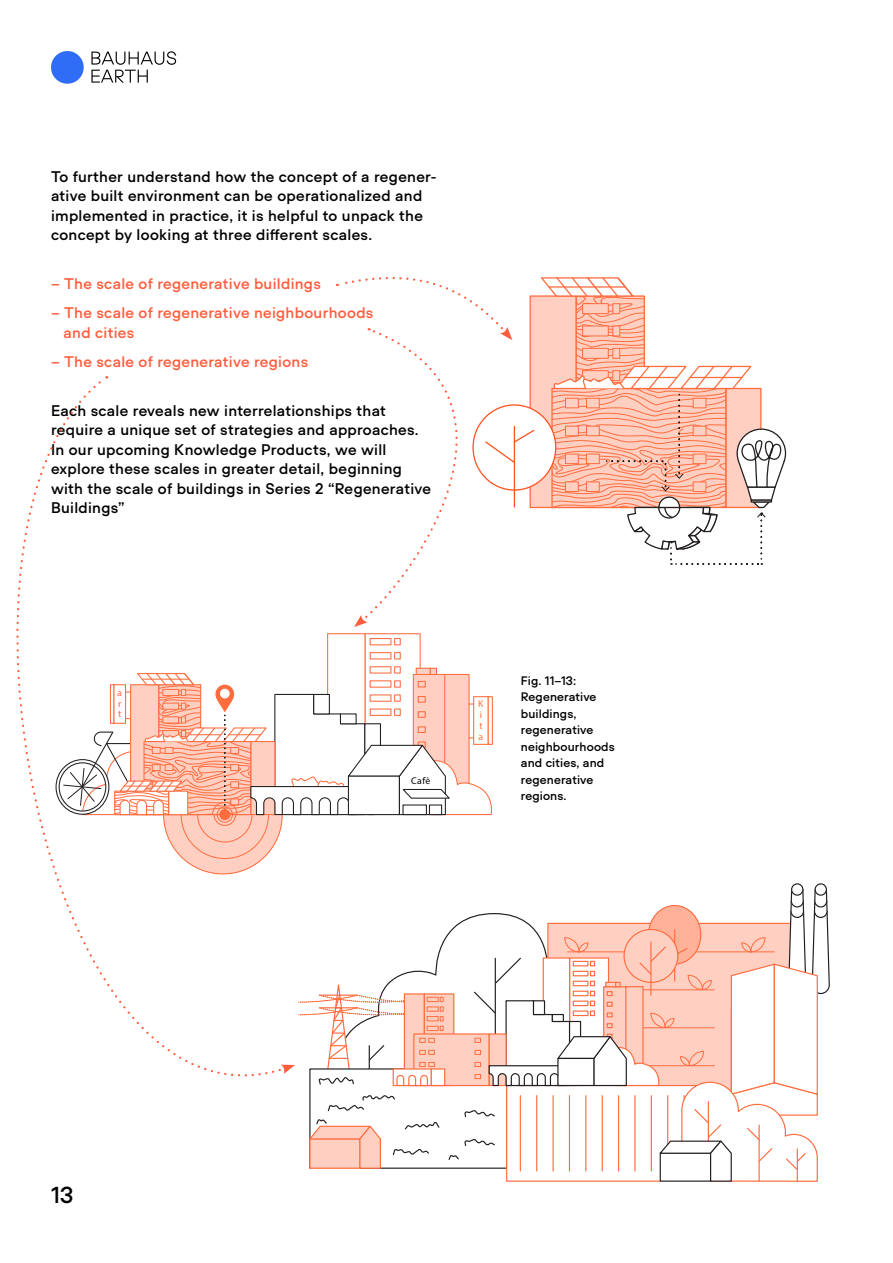
<style>
.page{position:relative;width:893px;height:1263px;background:#fff}
.page>*{position:absolute;margin:0;border:0;box-sizing:border-box;transform-origin:0 0}
.t1{font:600 22.5px "U City Pro";color:#000}
.t2{font:600 15px/19.5px "U City Pro";letter-spacing:.02em;color:#000}
.t3{font:600 15px/19.5px "U City Pro";letter-spacing:.02em;color:#ff5d3d}
.t4{font:600 12px/16.5px "U City Pro";letter-spacing:.01em;color:#000}
.t5{font:9.9px/10.9px "U City Pro";color:#ff6d3f;text-align:justify}
.t6{font:9.75px "U City Pro";color:#000}
.t7{font:9.75px/10.8px "U City Pro";color:#ff6d3f}
</style>
<div class="page">
<div style="left:51px;top:51px;width:33px;height:33px;background:#2f6df6;border-radius:50%"></div>
<svg style="left:91px;top:51px;width:85px;height:32px"></svg>
<div style="left:530px;top:296px;width:46px;height:211px;background:#ffd0c2"></div>
<svg style="left:576px;top:296px;width:68px;height:69px;background:#ffb8a2"></svg>
<div style="left:583px;top:304px;width:25px;height:10px;background:#ffd0c2"></div>
<div style="left:582px;top:303px;width:27px;height:11px;border:1px solid #ff6d3f"></div>
<div style="left:583px;top:326px;width:25px;height:10px;background:#ffd0c2"></div>
<div style="left:582px;top:326px;width:27px;height:10px;border:1px solid #ff6d3f"></div>
<div style="left:583px;top:348px;width:25px;height:10px;background:#ffd0c2"></div>
<div style="left:582px;top:348px;width:27px;height:11px;border:1px solid #ff6d3f"></div>
<div style="left:613px;top:304px;width:7px;height:10px;background:#ffd0c2"></div>
<div style="left:612px;top:303px;width:8px;height:11px;border:1px solid #ff6d3f"></div>
<div style="left:613px;top:326px;width:7px;height:10px;background:#ffd0c2"></div>
<div style="left:612px;top:326px;width:8px;height:10px;border:1px solid #ff6d3f"></div>
<div style="left:613px;top:348px;width:7px;height:10px;background:#ffd0c2"></div>
<div style="left:612px;top:348px;width:8px;height:11px;border:1px solid #ff6d3f"></div>
<svg style="left:540px;top:277px;width:95px;height:21px"></svg>
<hr style="left:549px;top:286px;width:46px;height:2px;background:#ff6d3f">
<div style="left:473px;top:405px;width:83px;height:85px;background:#fff;border-radius:50%"></div>
<svg style="left:553px;top:365px;width:234px;height:200px"></svg>
<div style="left:814px;top:883px;width:13px;height:13px;border:1px solid #231f20;border-radius:50%"></div>
<div style="left:791px;top:883px;width:12px;height:13px;border:1px solid #231f20;border-radius:50%"></div>
<div style="left:364px;top:633px;width:57px;height:136px;border:1px solid #ff6d3f"></div>
<div style="left:327px;top:633px;width:38px;height:135px;border:1px solid #ff6d3f"></div>
<div style="left:370px;top:638px;width:21px;height:7px;border:1px solid #ff6d3f"></div>
<div style="left:370px;top:652px;width:21px;height:7px;border:1px solid #ff6d3f"></div>
<div style="left:370px;top:666px;width:21px;height:7px;border:1px solid #ff6d3f"></div>
<div style="left:394px;top:638px;width:7px;height:7px;border:1px solid #ff6d3f"></div>
<div style="left:394px;top:652px;width:7px;height:7px;border:1px solid #ff6d3f"></div>
<div style="left:394px;top:666px;width:7px;height:7px;border:1px solid #ff6d3f"></div>
<svg style="left:283px;top:667px;width:210px;height:149px"></svg>
<svg style="left:367px;top:328px;width:166px;height:290px"></svg>
<svg style="left:354px;top:615px;width:13px;height:12px"></svg>
<svg style="left:16px;top:376px;width:267px;height:701px"></svg>
<svg style="left:281px;top:888px;width:549px;height:294px"></svg>
<svg style="left:337px;top:277px;width:175px;height:63px"></svg>
<p class="t2" style="left:51px;top:165px;width:387px">To further understand how the concept of a regener&shy;ative built environment can be operationalized and implemented in practice, it is helpful to unpack the concept by looking at three different scales.</p>
<p class="t3" style="left:51px;top:272px;width:271px">– The scale of regenerative buildings</p>
<p class="t3" style="left:64px;top:302px;width:311px;text-indent:-13px">– The scale of regenerative neighbourhoods and cities</p>
<p class="t3" style="left:51px;top:350px;width:259px">– The scale of regenerative regions</p>
<p class="t2" style="left:51px;top:399px;width:382px">Each scale reveals new interrelationships that require a unique set of strategies and approaches.<br>In our upcoming Knowledge Products, we will explore these scales in greater detail, beginning with the scale of buildings in Series 2 “Regenerative Buildings”</p>
<p class="t5" style="left:117px;top:687px;width:6px">a r t</p>
<p class="t6" style="left:411px;top:775px;width:21px">Cafè</p>
<p class="t7" style="left:478px;top:699px;width:7px">K i t a</p>
<p class="t4" style="left:521px;top:671px;width:95px">Fig. 11–13:<br>Regenerative buildings, regenerative neighbourhoods and cities, and regenerative regions.</p>
<h1 class="t1" style="left:51px;top:1177px;width:24px">13</h1>
</div>
